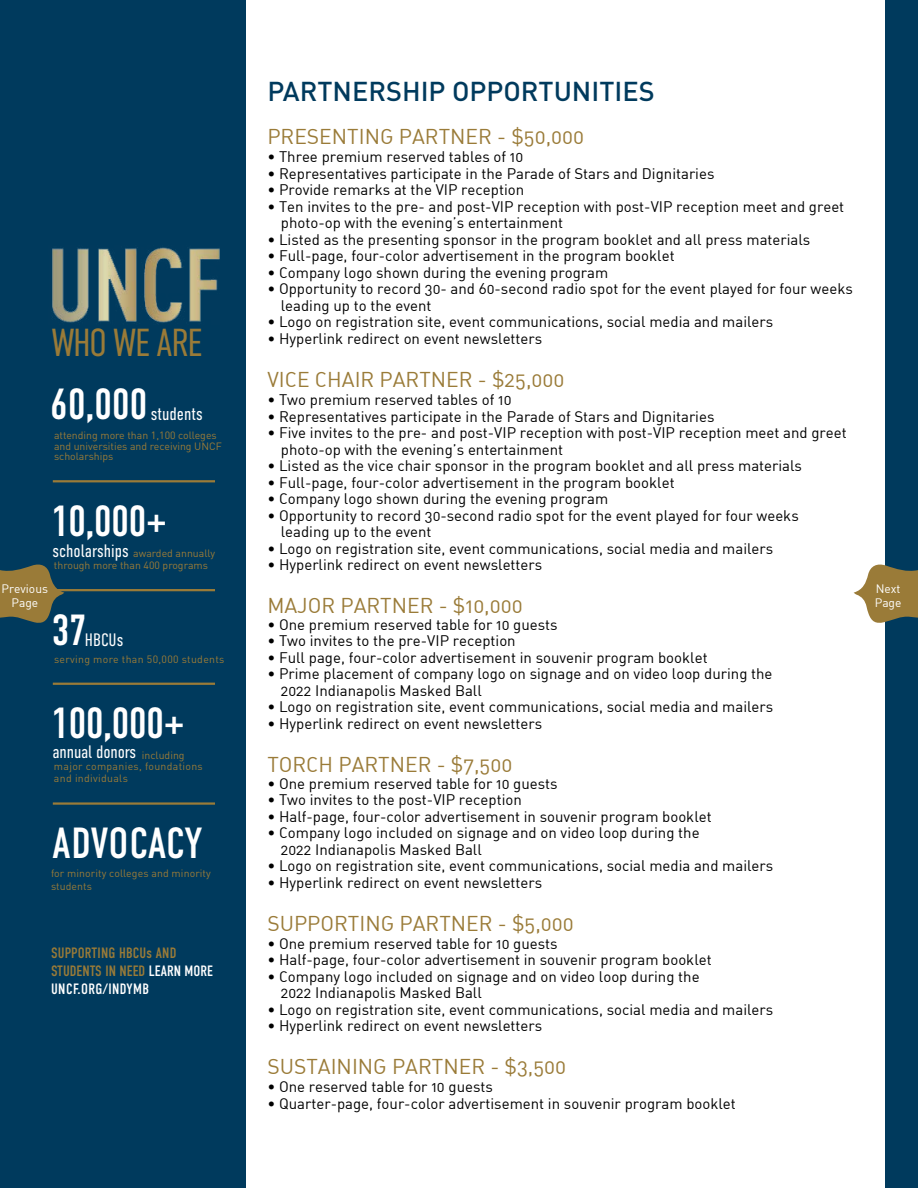
<style>
.page{position:relative;width:918px;height:1188px;background:#fff}
.page>*{position:absolute;margin:0;border:0;box-sizing:border-box;transform-origin:0 0}
.t1{font:43.5px "DIN Condensed";letter-spacing:-.01em;color:#fff}
.t2{font:300 39px "DIN Condensed";letter-spacing:-.04em;color:#9a7b38}
.t3{font:500 27px "DIN";color:#003a5d}
.t4{font:21px "DIN Regular Alternate";color:#9a7b38}
.t5{font:300 18px "DIN Condensed";color:#fff}
.t6{font:15px/16.5px "DIN Regular Alternate";color:#000}
.t7{font:15px/18px "DIN Condensed";letter-spacing:.01em;color:#9a7b38}
.t8{font:12px/14.4px "DIN Regular Alternate";color:#fff;text-align:center}
.t9{font:10.5px/10.5px "DIN";color:#9a7b38}
.t10{font:10.5px/12.6px "DIN";letter-spacing:.03em;color:#9a7b38}
.s1{font-family:"DIN Condensed";font-weight:300;font-size:18px;color:#fff}
.s2{color:#fff}
</style>
<div class="page">
<div style="left:0;top:0;width:245px;height:1188px;background:#003a5d"></div>
<div style="left:886px;top:0;width:32px;height:1188px;background:#003a5d"></div>
<svg style="left:0;top:565px;width:64px;height:58px"></svg>
<svg style="left:854px;top:565px;width:64px;height:58px"></svg>
<img style="left:52px;top:247px;width:168px;height:76px">
<hr style="left:53px;top:480px;width:162px;height:2px;background:#9a7b38">
<hr style="left:53px;top:589px;width:162px;height:2px;background:#9a7b38">
<hr style="left:53px;top:683px;width:162px;height:2px;background:#9a7b38">
<hr style="left:53px;top:802px;width:162px;height:3px;background:#9a7b38">
<h3 class="t3" style="left:267px;top:73px;width:389px">PARTNERSHIP OPPORTUNITIES</h3>
<h3 class="t4" style="left:267px;top:124px;width:318px">PRESENTING PARTNER - $50,000</h3>
<p class="t6" style="left:267px;top:148px;width:258px">• Three premium reserved tables of 10</p>
<p class="t6" style="left:267px;top:165px;width:449px">• Representatives participate in the Parade of Stars and Dignitaries</p>
<p class="t6" style="left:267px;top:181px;width:258px">• Provide remarks at the VIP reception</p>
<p class="t6" style="left:281px;top:198px;width:565px;text-indent:-14px">• Ten invites to the pre- and post-VIP reception with post-VIP reception meet and greet photo-op with the evening’s entertainment</p>
<p class="t6" style="left:267px;top:231px;width:545px">• Listed as the presenting sponsor in the program booklet and all press materials</p>
<p class="t6" style="left:267px;top:247px;width:409px">• Full-page, four-color advertisement in the program booklet</p>
<p class="t6" style="left:267px;top:264px;width:342px">• Company logo shown during the evening program</p>
<p class="t6" style="left:281px;top:280px;width:574px;text-indent:-14px">• Opportunity to record 30- and 60-second radio spot for the event played for four weeks leading up to the event</p>
<p class="t6" style="left:267px;top:313px;width:507px">• Logo on registration site, event communications, social media and mailers</p>
<p class="t6" style="left:267px;top:330px;width:276px">• Hyperlink redirect on event newsletters</p>
<h3 class="t4" style="left:267px;top:366px;width:299px">VICE CHAIR PARTNER - $25,000</h3>
<p class="t6" style="left:267px;top:391px;width:246px">• Two premium reserved tables of 10</p>
<p class="t6" style="left:267px;top:408px;width:449px">• Representatives participate in the Parade of Stars and Dignitaries</p>
<p class="t6" style="left:281px;top:424px;width:567px;text-indent:-14px">• Five invites to the pre- and post-VIP reception with post-VIP reception meet and greet photo-op with the evening’s entertainment</p>
<p class="t6" style="left:267px;top:457px;width:536px">• Listed as the vice chair sponsor in the program booklet and all press materials</p>
<p class="t6" style="left:267px;top:474px;width:409px">• Full-page, four-color advertisement in the program booklet</p>
<p class="t6" style="left:267px;top:490px;width:342px">• Company logo shown during the evening program</p>
<p class="t6" style="left:281px;top:507px;width:519px;text-indent:-14px">• Opportunity to record 30-second radio spot for the event played for four weeks leading up to the event</p>
<p class="t6" style="left:267px;top:540px;width:507px">• Logo on registration site, event communications, social media and mailers</p>
<p class="t6" style="left:267px;top:556px;width:276px">• Hyperlink redirect on event newsletters</p>
<h3 class="t4" style="left:267px;top:593px;width:257px">MAJOR PARTNER - $10,000</h3>
<p class="t6" style="left:267px;top:616px;width:292px">• One premium reserved table for 10 guests</p>
<p class="t6" style="left:267px;top:632px;width:250px">• Two invites to the pre-VIP reception</p>
<p class="t6" style="left:267px;top:649px;width:442px">• Full page, four-color advertisement in souvenir program booklet</p>
<p class="t6" style="left:281px;top:665px;width:493px;text-indent:-14px">• Prime placement of company logo on signage and on video loop during the<br>2022 Indianapolis Masked Ball</p>
<p class="t6" style="left:267px;top:698px;width:507px">• Logo on registration site, event communications, social media and mailers</p>
<p class="t6" style="left:267px;top:715px;width:276px">• Hyperlink redirect on event newsletters</p>
<h3 class="t4" style="left:267px;top:751px;width:246px">TORCH PARTNER - $7,500</h3>
<p class="t6" style="left:267px;top:775px;width:292px">• One premium reserved table for 10 guests</p>
<p class="t6" style="left:267px;top:791px;width:256px">• Two invites to the post-VIP reception</p>
<p class="t6" style="left:267px;top:808px;width:446px">• Half-page, four-color advertisement in souvenir program booklet</p>
<p class="t6" style="left:281px;top:824px;width:420px;text-indent:-14px">• Company logo included on signage and on video loop during the<br>2022 Indianapolis Masked Ball</p>
<p class="t6" style="left:267px;top:857px;width:507px">• Logo on registration site, event communications, social media and mailers</p>
<p class="t6" style="left:267px;top:874px;width:276px">• Hyperlink redirect on event newsletters</p>
<h3 class="t4" style="left:267px;top:910px;width:308px">SUPPORTING PARTNER - $5,000</h3>
<p class="t6" style="left:267px;top:935px;width:292px">• One premium reserved table for 10 guests</p>
<p class="t6" style="left:267px;top:951px;width:446px">• Half-page, four-color advertisement in souvenir program booklet</p>
<p class="t6" style="left:281px;top:968px;width:420px;text-indent:-14px">• Company logo included on signage and on video loop during the<br>2022 Indianapolis Masked Ball</p>
<p class="t6" style="left:267px;top:1001px;width:507px">• Logo on registration site, event communications, social media and mailers</p>
<p class="t6" style="left:267px;top:1017px;width:276px">• Hyperlink redirect on event newsletters</p>
<h3 class="t4" style="left:267px;top:1054px;width:300px">SUSTAINING PARTNER - $3,500</h3>
<p class="t6" style="left:267px;top:1078px;width:227px">• One reserved table for 10 guests</p>
<p class="t6" style="left:267px;top:1095px;width:470px">• Quarter-page, four-color advertisement in souvenir program booklet</p>
<h2 class="t2" style="left:51px;top:321px;width:152px">WHO WE ARE</h2>
<h1 class="t1" style="left:50px;top:380px;width:99px">60,000</h1>
<p class="t5" style="left:151px;top:404px;width:53px">students</p>
<p class="t9" style="left:54px;top:430px;width:169px">attending more than 1,100 colleges and universities and receiving UNCF scholarships</p>
<h1 class="t1" style="left:51px;top:497px;width:118px">10,000+</h1>
<p class="t9" style="left:52px;top:548px;width:164px;line-height:11.9px"><span class="s1">scholarships</span> awarded annually through more than 400 programs</p>
<p class="t8" style="left:2px;top:581px;width:48px">Previous<br>Page</p>
<p class="t8" style="left:875px;top:581px;width:28px;text-align:left">Next<br>Page</p>
<h1 class="t1" style="left:51px;top:606px;width:37px">37</h1>
<p class="t5" style="left:85px;top:630px;width:40px">HBCUs</p>
<p class="t10" style="left:54px;top:653px;width:172px">serving more than 50,000 students</p>
<h1 class="t1" style="left:51px;top:699px;width:135px">100,000+</h1>
<p class="t5" style="left:52px;top:742px;width:134px">annual donors <sub>including</sub></p>
<p class="t10" style="left:54px;top:760px;width:150px">major companies, foundations and individuals</p>
<h1 class="t1" style="left:52px;top:819px;width:152px">ADVOCACY</h1>
<p class="t9" style="left:51px;top:867px;width:161px;line-height:12.6px">for minority colleges and minority students</p>
<p class="t7" style="left:51px;top:944px;width:164px">SUPPORTING HBCUs AND<br>STUDENTS IN NEED <span class="s2">LEARN MORE<br>UNCF.ORG/INDYMB</span></p>
</div>
